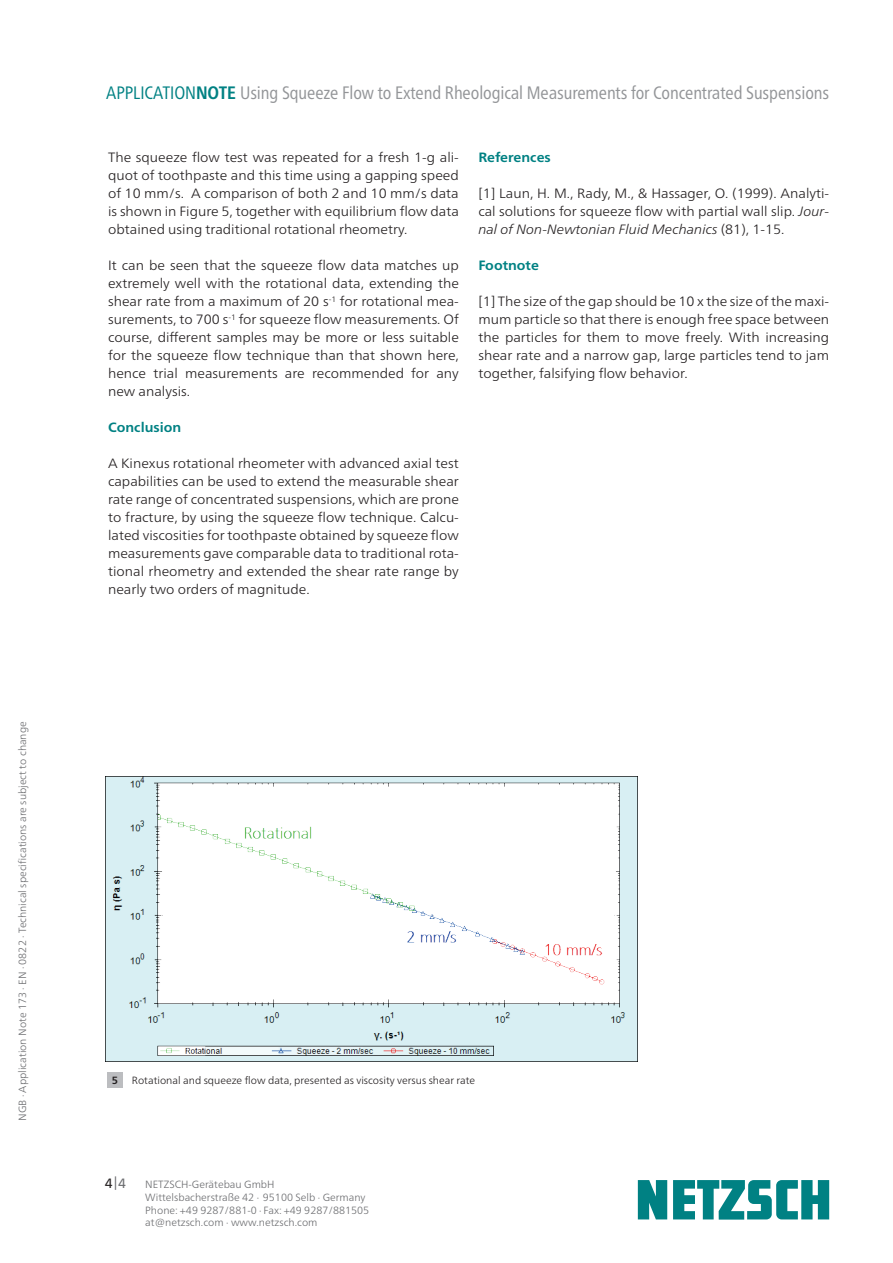
<style>
.page{position:relative;width:893px;height:1263px;background:#fff}
.page>*{position:absolute;margin:0;border:0;box-sizing:border-box;transform-origin:0 0}
.t1{font:condensed 18px "Frutiger Neue LTW1 G";letter-spacing:-.005em;color:#939598}
.t2{font:300 13.5px/18px "Frutiger Neue LTW1 G";color:#231f20;text-align:justify;scale:1.04 1}
.t3{font:700 13.5px "Frutiger Neue LTW1 G";color:#008183;scale:1.04 1}
.t4{font:13.5px "Frutiger Neue LTW1 G";color:#6c6d70}
.t5{font:300 10.5px/12.8px "Frutiger Neue LTW1 G";color:#6c6d70}
.t6{font:300 10.5px "Frutiger Neue LTW1 G";color:#231f20}
.t7{font:700 10.5px "Frutiger Neue LTW1 G";color:#231f20}
.s1{color:#008183}
.s2{font-weight:700;color:#008183}
.s3{font-style:italic}
.s4{color:#231f20}
</style>
<div class="page">
<svg style="left:638px;top:1180px;width:191px;height:39px"></svg>
<img style="left:106px;top:776px;width:532px;height:285px">
<div style="left:107px;top:1072px;width:16px;height:15px;background:#bcbdc0"></div>
<p class="t5" style="left:16px;top:1121px;width:401px;rotate:-90deg">NGB · Application Note 173 · EN · 0822 · Technical specifications are subject to change</p>
<h1 class="t1" style="left:106px;top:79px;width:724px"><span class="s1">APPLICATION</span><span class="s2">NOTE</span> Using Squeeze Flow to Extend Rheological Measurements for Concentrated Suspensions</h1>
<p class="t2" style="left:108px;top:148px;width:339px">The squeeze flow test was repeated for a fresh 1-g ali&shy;quot of toothpaste and this time using a gapping speed of 10 mm/s. A comparison of both 2 and 10 mm/s data is shown in Figure 5, together with equilibrium flow data obtained using traditional rotational rheometry.</p>
<p class="t2" style="left:108px;top:256px;width:339px">It can be seen that the squeeze flow data matches up extremely well with the rotational data, extending the shear rate from a maximum of 20 s<sup>-1</sup> for rotational mea&shy;surements, to 700 s<sup>-1</sup> for squeeze flow measurements. Of course, different samples may be more or less suitable for the squeeze flow technique than that shown here, hence trial measurements are recommended for any new analysis.</p>
<p class="t3" style="left:108px;top:419px;width:72px">Conclusion</p>
<p class="t2" style="left:108px;top:454px;width:339px">A Kinexus rotational rheometer with advanced axial test capabilities can be used to extend the measurable shear rate range of concentrated suspensions, which are prone to fracture, by using the squeeze flow technique. Calcu&shy;lated viscosities for toothpaste obtained by squeeze flow measurements gave comparable data to traditional rota&shy;tional rheometry and extended the shear rate range by nearly two orders of magnitude.</p>
<p class="t3" style="left:478px;top:149px;width:71px">References</p>
<p class="t2" style="left:478px;top:184px;width:339px">[1] Laun, H. M., Rady, M., &amp; Hassager, O. (1999). Analyti&shy;cal solutions for squeeze flow with partial wall slip. <span class="s3">Jour&shy;nal of Non-Newtonian Fluid Mechanics</span> (81), 1-15.</p>
<p class="t3" style="left:478px;top:257px;width:60px">Footnote</p>
<p class="t2" style="left:478px;top:292px;width:339px">[1] The size of the gap should be 10 x the size of the maxi&shy;mum particle so that there is enough free space between the particles for them to move freely. With increasing shear rate and a narrow gap, large particles tend to jam together, falsifying flow behavior.</p>
<p class="t7" style="left:112px;top:1074px;width:8px">5</p>
<p class="t6" style="left:132px;top:1074px;width:345px">Rotational and squeeze flow data, presented as viscosity versus shear rate</p>
<p class="t4" style="left:105px;top:1175px;width:23px"><span class="s4">4</span>|4</p>
<p class="t5" style="left:145px;top:1178px;width:226px">NETZSCH-Gerätebau GmbH Wittelsbacherstraße 42 ∙ 95100 Selb ∙ Germany Phone: +49 9287/881-0 ∙ Fax: +49 9287/881505 at@netzsch.com ∙ www.netzsch.com</p>
</div>
